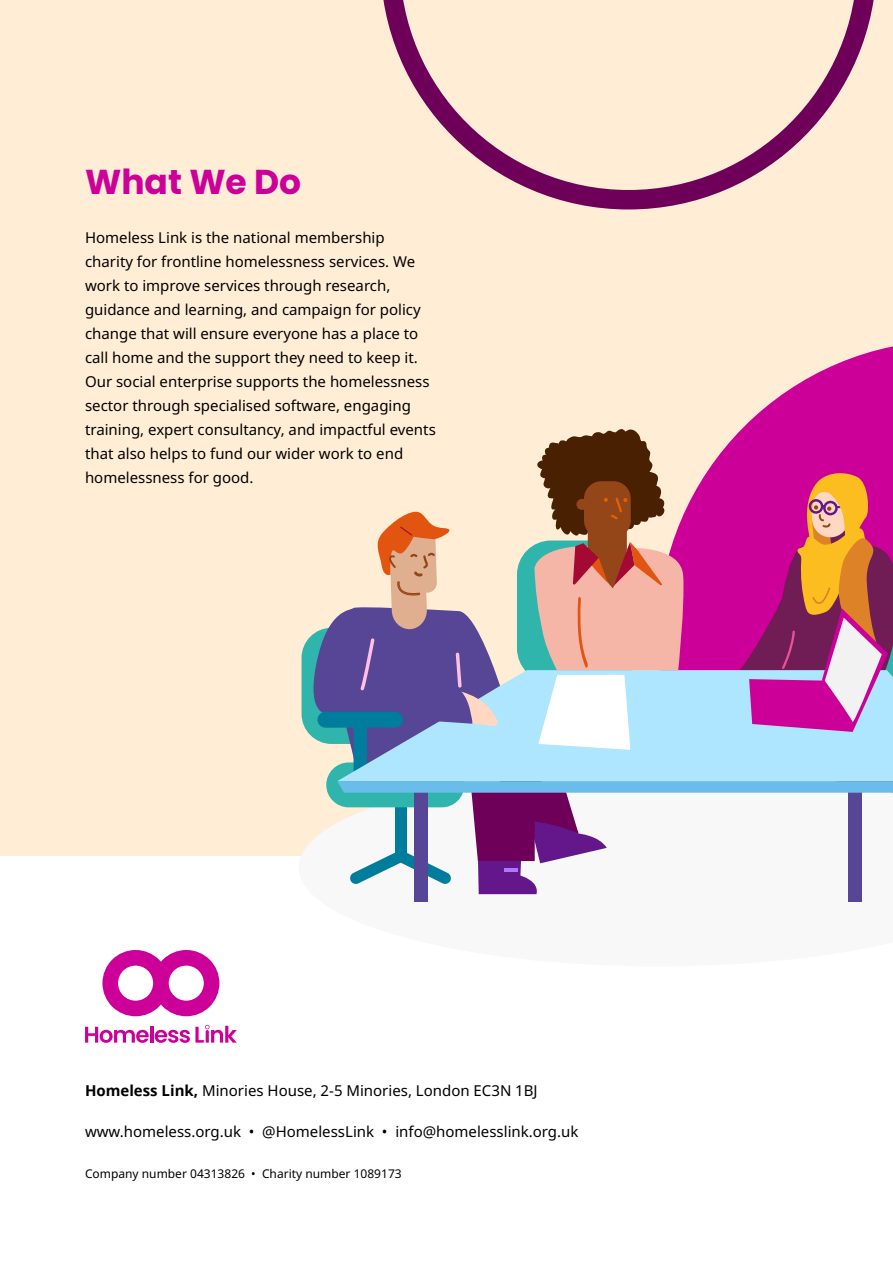
<style>
.page{position:relative;width:893px;height:1263px;background:#ffeed5}
.page>*{position:absolute;margin:0;border:0;box-sizing:border-box;transform-origin:0 0}
.Titles{font:700 34.5px "Poppins";color:#c09}
.Titles-2{font:15px/24px "Noto Sans";color:#000}
.Body_Copy{font:15px "Noto Sans";color:#000}
.Body_Copy-2{font:12px "Noto Sans";color:#000}
.s1{font-weight:700}
</style>
<div class="page">
<div style="left:0;top:857px;width:893px;height:406px;background:#fff"></div>
<svg style="left:742px;top:346px;width:151px;height:83px;fill:#c09"></svg>
<svg style="left:383px;top:0;width:491px;height:209px"></svg>
<svg style="left:85px;top:1027px;width:64px;height:16px"></svg>
<hr style="left:150px;top:1026px;width:3px;height:16px;background:#c09">
<svg style="left:155px;top:1025px;width:82px;height:18px"></svg>
<svg style="left:102px;top:950px;width:117px;height:66px"></svg>
<div style="left:848px;top:789px;width:14px;height:113px;background:#574596"></div>
<div style="left:302px;top:628px;width:80px;height:116px;background:#30b5ac;border-radius:30px"></div>
<div style="left:414px;top:789px;width:14px;height:113px;background:#574596"></div>
<svg style="left:305px;top:429px;width:588px;height:465px"></svg>
<p class="Titles" style="left:85px;top:161px;width:218px">What We Do</p>
<p class="Titles-2" style="left:85px;top:226px;width:352px">Homeless Link is the national membership charity for frontline homelessness services. We work to improve services through research, guidance and learning, and campaign for policy change that will ensure everyone has a place to call home and the support they need to keep it.<br>Our social enterprise supports the homelessness sector through specialised software, engaging training, expert consultancy, and impactful events that also helps to fund our wider work to end homelessness for good.</p>
<p class="Body_Copy" style="left:85px;top:1080px;width:454px"><span class="s1">Homeless Link,</span> Minories House, 2-5 Minories, London EC3N 1BJ</p>
<p class="Body_Copy" style="left:85px;top:1121px;width:495px">www.homeless.org.uk • @HomelessLink • info@homelesslink.org.uk</p>
<p class="Body_Copy-2" style="left:85px;top:1165px;width:318px">Company number 04313826 • Charity number 1089173</p>
</div>
